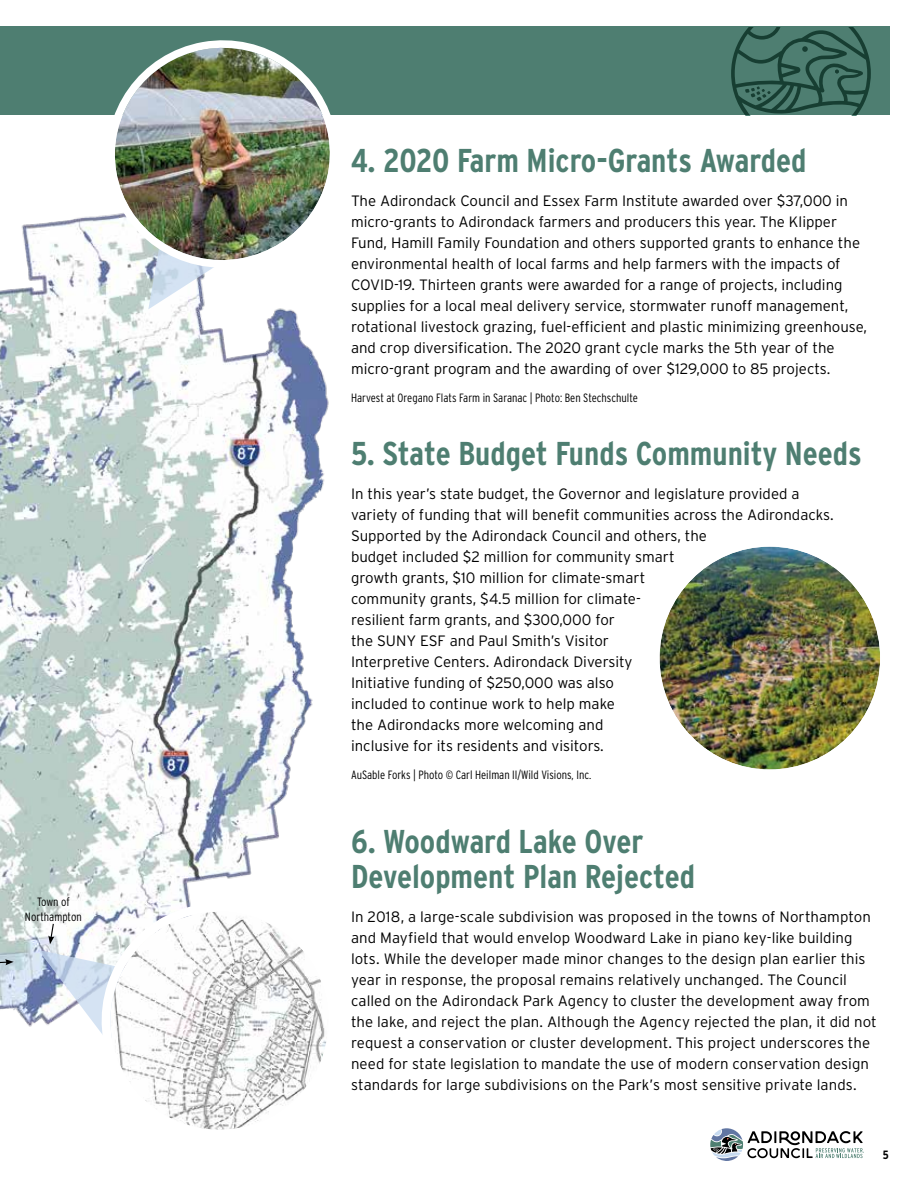
<style>
.page{position:relative;width:918px;height:1188px;background:#fff}
.page>*{position:absolute;margin:0;border:0;box-sizing:border-box;transform-origin:0 0}
.t1{font:700 33px/34.5px "Interstate Condensed";color:#4e7e71}
.t2{font:300 15px/21px "Interstate";color:#000}
.t3{font:300 12px/14.4px "Interstate Condensed";color:#000;text-align:center}
.t4{font:700 12px "Interstate Condensed";color:#000}
</style>
<div class="page">
<svg style="left:710px;top:1128px;width:154px;height:33px"></svg>
<img style="left:0;top:215px;width:329px;height:812px">
<svg style="left:148px;top:273px;width:104px;height:36px"></svg>
<div style="left:0;top:27px;width:890px;height:88px;background:#4e7e71"></div>
<svg style="left:731px;top:27px;width:140px;height:89px"></svg>
<img style="left:661px;top:548px;width:218px;height:220px">
<div style="left:652px;top:539px;width:236px;height:238px;border:8px solid #fff;border-radius:50%"></div>
<img style="left:102px;top:40px;width:229px;height:233px">
<svg style="left:38px;top:950px;width:43px;height:77px"></svg>
<svg style="left:81px;top:882px;width:248px;height:248px"></svg>
<svg style="left:48px;top:923px;width:7px;height:21px"></svg>
<svg style="left:0;top:959px;width:14px;height:6px"></svg>
<p class="t3" style="left:25px;top:895px;width:58px">Town of<br>Northampton</p>
<h1 class="t1" style="left:351px;top:143px;width:457px">4. 2020 Farm Micro-Grants Awarded</h1>
<p class="t2" style="left:351px;top:190px;width:518px">The Adirondack Council and Essex Farm Institute awarded over $37,000 in micro-grants to Adirondack farmers and producers this year. The Klipper Fund, Hamill Family Foundation and others supported grants to enhance the environmental health of local farms and help farmers with the impacts of COVID-19. Thirteen grants were awarded for a range of projects, including supplies for a local meal delivery service, stormwater runoff management, rotational livestock grazing, fuel-efficient and plastic minimizing greenhouse, and crop diversification. The 2020 grant cycle marks the 5th year of the micro-grant program and the awarding of over $129,000 to 85 projects.</p>
<p class="t3" style="left:351px;top:391px;width:288px">Harvest at Oregano Flats Farm in Saranac | Photo: Ben Stechschulte</p>
<h1 class="t1" style="left:351px;top:436px;width:512px">5. State Budget Funds Community Needs</h1>
<p class="t2" style="left:351px;top:484px;width:484px">In this year’s state budget, the Governor and legislature provided a variety of funding that will benefit communities across the Adirondacks.<br>Supported by the Adirondack Council and others, the<br>budget included $2 million for community smart<br>growth grants, $10 million for climate-smart<br>community grants, $4.5 million for climate-<br>resilient farm grants, and $300,000 for<br>the SUNY ESF and Paul Smith’s Visitor<br>Interpretive Centers. Adirondack Diversity<br>Initiative funding of $250,000 was also<br>included to continue work to help make<br>the Adirondacks more welcoming and<br>inclusive for its residents and visitors.</p>
<p class="t3" style="left:351px;top:768px;width:242px">AuSable Forks | Photo © Carl Heilman II/Wild Visions, Inc.</p>
<h1 class="t1" style="left:351px;top:824px;width:346px">6. Woodward Lake Over<br>Development Plan Rejected</h1>
<p class="t2" style="left:351px;top:907px;width:527px">In 2018, a large-scale subdivision was proposed in the towns of Northampton and Mayfield that would envelop Woodward Lake in piano key-like building lots. While the developer made minor changes to the design plan earlier this year in response, the proposal remains relatively unchanged. The Council called on the Adirondack Park Agency to cluster the development away from the lake, and reject the plan. Although the Agency rejected the plan, it did not request a conservation or cluster development. This project underscores the need for state legislation to mandate the use of modern conservation design standards for large subdivisions on the Park’s most sensitive private lands.</p>
<p class="t4" style="left:883px;top:1148px;width:7px">5</p>
</div>
